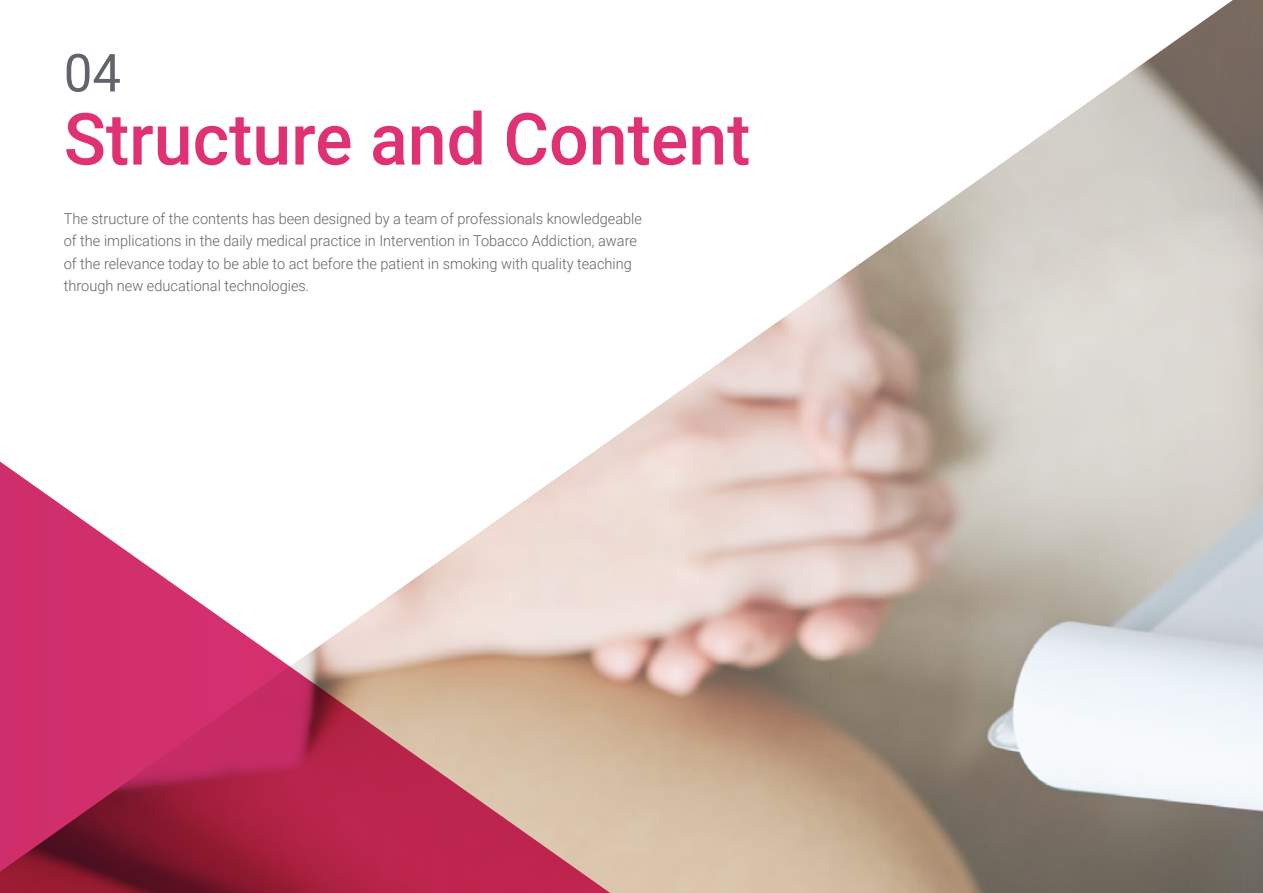
<style>
.page{position:relative;width:1263px;height:893px;background:#fff}
.page>*{position:absolute;margin:0;border:0;box-sizing:border-box;transform-origin:0 0}
.t1{font:500 72px "Roboto";color:#df3174}
.t2{font:52.5px "Roboto";color:#61646a}
.t3{font:300 15px/22.5px "Roboto";color:#61646a}
</style>
<div class="page">
<img style="left:602px;top:0;width:661px;height:893px">
<svg style="left:0;top:446px;width:640px;height:447px"></svg>
<h2 class="t2" style="left:64px;top:36px;width:59px">04</h2>
<h1 class="t1" style="left:64px;top:89px;width:688px">Structure and Content</h1>
<p class="t3" style="left:64px;top:207px;width:580px">The structure of the contents has been designed by a team of professionals knowledgeable of the implications in the daily medical practice in Intervention in Tobacco Addiction, aware of the relevance today to be able to act before the patient in smoking with quality teaching through new educational technologies.</p>
</div>
